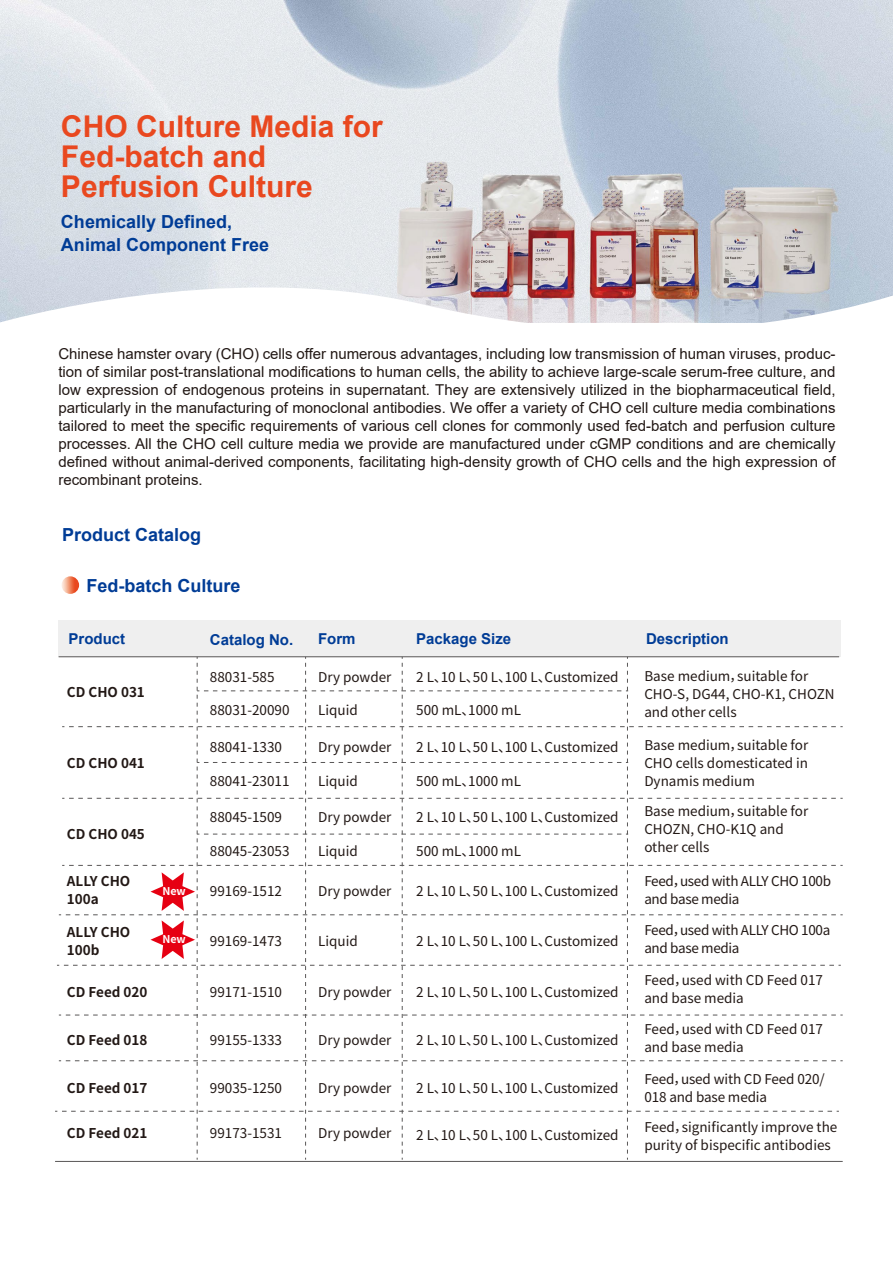
<style>
.page{position:relative;width:893px;height:1263px;background:#fff}
.page>*{position:absolute;margin:0;border:0;box-sizing:border-box;transform-origin:0 0}
.t1{font:700 30px/30px "Arial";color:#e9481f}
.t2{font:700 18px/22.5px "Arial";color:#003c96}
.t3{font:15px/18px "Arial";color:#221815;text-align:justify}
.t4{font:700 15px "Arial";color:#003c96}
.t5{font:13.5px/18px "Source Han Sans SC";color:#221815}
.t6{font:700 13.5px/18px "Source Han Sans SC";color:#221815}
.t7{font:13.5px/18px "Source Han Sans SC";letter-spacing:-.025em;color:#221815}
.t8{font:700 10.65px "Source Han Sans SC";color:#fff}
</style>
<div class="page">
<img style="left:0;top:0;width:892px;height:275px">
<svg style="left:0;top:275px;width:892px;height:48px"></svg>
<div style="left:59px;top:620px;width:781px;height:37px;background:#efefef"></div>
<hr style="left:59px;top:656px;width:780px;height:1px;background:#595757">
<hr style="left:55px;top:1161px;width:787px;height:1px;background:#595757">
<svg style="left:62px;top:576px;width:17px;height:18px"></svg>
<svg style="left:55px;top:657px;width:787px;height:503px"></svg>
<h1 class="t1" style="left:61px;top:112px;width:323px">CHO Culture Media for<br>Fed-batch and<br>Perfusion Culture</h1>
<h2 class="t2" style="left:61px;top:211px;width:210px">Chemically Defined,<br>Animal Component Free</h2>
<p class="t3" style="left:58px;top:344px;width:778px">Chinese hamster ovary (CHO) cells offer numerous advantages, including low transmission of human viruses, produc&shy;tion of similar post-translational modifications to human cells, the ability to achieve large-scale serum-free culture, and low expression of endogenous proteins in supernatant. They are extensively utilized in the biopharmaceutical field, particularly in the manufacturing of monoclonal antibodies. We offer a variety of CHO cell culture media combinations tailored to meet the specific requirements of various cell clones for commonly used fed-batch and perfusion culture processes. All the CHO cell culture media we provide are manufactured under cGMP conditions and are chemically defined without animal-derived components, facilitating high-density growth of CHO cells and the high expression of recombinant proteins.</p>
<h2 class="t2" style="left:62px;top:523px;width:141px">Product Catalog</h2>
<h2 class="t2" style="left:86px;top:575px;width:156px">Fed-batch Culture</h2>
<p class="t4" style="left:646px;top:628px;width:84px">Description</p>
<p class="t5" style="left:644px;top:667px;width:192px">Base medium，suitable for<br>CHO-S, DG44, CHO-K1, CHOZN</p>
<p class="t4" style="left:69px;top:628px;width:58px">Product</p>
<p class="t4" style="left:210px;top:629px;width:85px">Catalog No.</p>
<p class="t4" style="left:318px;top:628px;width:39px">Form</p>
<p class="t4" style="left:416px;top:628px;width:97px">Package Size</p>
<p class="t5" style="left:416px;top:668px;width:204px">2 L、10 L、50 L、100 L、Customized</p>
<p class="t5" style="left:318px;top:668px;width:75px">Dry powder</p>
<p class="t5" style="left:210px;top:668px;width:66px">88031-585</p>
<p class="t5" style="left:210px;top:701px;width:81px">88031-20090</p>
<p class="t6" style="left:67px;top:683px;width:79px">CD CHO 031</p>
<p class="t5" style="left:318px;top:701px;width:41px">Liquid</p>
<p class="t5" style="left:416px;top:701px;width:106px">500 mL、1000 mL</p>
<p class="t5" style="left:644px;top:703px;width:94px">and other cells</p>
<p class="t6" style="left:67px;top:754px;width:79px">CD CHO 041</p>
<p class="t6" style="left:67px;top:825px;width:79px">CD CHO 045</p>
<p class="t5" style="left:210px;top:738px;width:74px">88041-1330</p>
<p class="t5" style="left:210px;top:772px;width:81px">88041-23011</p>
<p class="t5" style="left:210px;top:808px;width:74px">88045-1509</p>
<p class="t5" style="left:210px;top:842px;width:81px">88045-23053</p>
<p class="t5" style="left:318px;top:738px;width:75px">Dry powder</p>
<p class="t5" style="left:416px;top:738px;width:204px">2 L、10 L、50 L、100 L、Customized</p>
<p class="t5" style="left:644px;top:737px;width:165px">Base medium，suitable for<br>CHO cells domesticated in</p>
<p class="t5" style="left:318px;top:772px;width:41px">Liquid</p>
<p class="t5" style="left:416px;top:772px;width:106px">500 mL、1000 mL</p>
<p class="t5" style="left:644px;top:773px;width:112px">Dynamis medium</p>
<p class="t5" style="left:416px;top:808px;width:204px">2 L、10 L、50 L、100 L、Customized</p>
<p class="t5" style="left:644px;top:802px;width:165px">Base medium，suitable for<br>CHOZN, CHO-K1Q and other cells</p>
<p class="t5" style="left:318px;top:808px;width:75px">Dry powder</p>
<p class="t5" style="left:318px;top:842px;width:41px">Liquid</p>
<p class="t5" style="left:416px;top:842px;width:106px">500 mL、1000 mL</p>
<p class="t6" style="left:67px;top:872px;width:65px">ALLY CHO<br>100a</p>
<p class="t5" style="left:416px;top:883px;width:204px">2 L、10 L、50 L、100 L、Customized</p>
<p class="t7" style="left:644px;top:872px;width:188px">Feed，used with ALLY CHO 100b and base media</p>
<p class="t5" style="left:210px;top:932px;width:74px">99169-1473</p>
<p class="t5" style="left:318px;top:932px;width:41px">Liquid</p>
<p class="t5" style="left:210px;top:883px;width:74px">99169-1512</p>
<p class="t5" style="left:318px;top:883px;width:75px">Dry powder</p>
<p class="t8" style="left:162px;top:885px;width:25px">New</p>
<p class="t8" style="left:162px;top:933px;width:25px">New</p>
<p class="t6" style="left:67px;top:924px;width:65px">ALLY CHO<br>100b</p>
<p class="t5" style="left:416px;top:932px;width:204px">2 L、10 L、50 L、100 L、Customized</p>
<p class="t7" style="left:644px;top:921px;width:187px">Feed，used with ALLY CHO 100a and base media</p>
<p class="t6" style="left:67px;top:983px;width:82px">CD Feed 020</p>
<p class="t5" style="left:210px;top:983px;width:74px">99171-1510</p>
<p class="t5" style="left:318px;top:983px;width:75px">Dry powder</p>
<p class="t5" style="left:416px;top:983px;width:204px">2 L、10 L、50 L、100 L、Customized</p>
<p class="t5" style="left:644px;top:971px;width:180px">Feed，used with CD Feed 017 and base media</p>
<p class="t6" style="left:67px;top:1031px;width:82px">CD Feed 018</p>
<p class="t5" style="left:210px;top:1031px;width:74px">99155-1333</p>
<p class="t5" style="left:318px;top:1031px;width:75px">Dry powder</p>
<p class="t5" style="left:416px;top:1031px;width:204px">2 L、10 L、50 L、100 L、Customized</p>
<p class="t5" style="left:644px;top:1020px;width:180px">Feed，used with CD Feed 017 and base media</p>
<p class="t6" style="left:67px;top:1079px;width:82px">CD Feed 017</p>
<p class="t5" style="left:210px;top:1079px;width:74px">99035-1250</p>
<p class="t5" style="left:318px;top:1079px;width:75px">Dry powder</p>
<p class="t5" style="left:416px;top:1079px;width:204px">2 L、10 L、50 L、100 L、Customized</p>
<p class="t5" style="left:644px;top:1070px;width:182px">Feed，used with CD Feed 020/<br>018 and base media</p>
<p class="t6" style="left:67px;top:1124px;width:82px">CD Feed 021</p>
<p class="t5" style="left:210px;top:1124px;width:74px">99173-1531</p>
<p class="t5" style="left:318px;top:1124px;width:75px">Dry powder</p>
<p class="t5" style="left:416px;top:1127px;width:204px">2 L、10 L、50 L、100 L、Customized</p>
<p class="t5" style="left:644px;top:1118px;width:194px">Feed，significantly improve the purity of bispecific antibodies</p>
</div>
